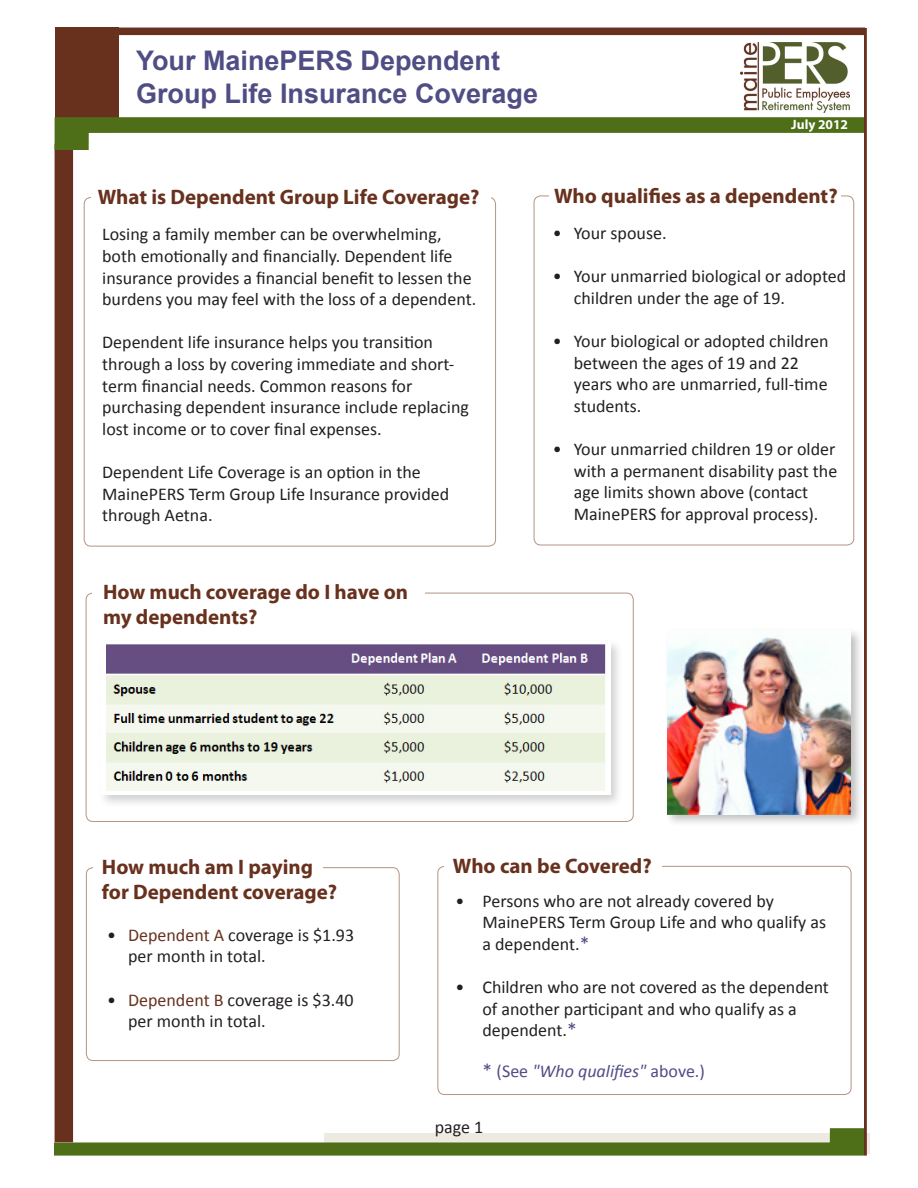
<style>
.page{position:relative;width:918px;height:1188px;background:#fff}
.page>*{position:absolute;margin:0;border:0;box-sizing:border-box;transform-origin:0 0}
.t1{font:700 27px/33px "Arial";color:#504d85}
.Headline{font:700 21px/25.2px "Myriad Pro";color:#68311e}
.t2{font:18px/21.6px "Calibri";color:#231f20}
.t3{font:italic 18px "Calibri";color:#504d85}
.t4{font:700 13.5px "Myriad Pro";color:#fff}
.s1{color:#68311e}
.s2{font-size:19.5px;color:#504d85}
.s3{font-style:normal;font-size:19.5px}
.s4{font-style:normal}
</style>
<div class="page">
<div style="left:55px;top:27px;width:63px;height:93px;background:#68311e"></div>
<svg style="left:54px;top:1128px;width:810px;height:28px"></svg>
<div style="left:55px;top:144px;width:18px;height:998px;background:#68311e"></div>
<svg style="left:55px;top:117px;width:809px;height:33px"></svg>
<hr style="left:864px;top:28px;width:3px;height:1128px;background:#68311e">
<div style="left:92px;top:28px;width:773px;height:7px;background:#68311e"></div>
<img style="left:741px;top:42px;width:108px;height:71px">
<div style="left:438px;top:866px;width:413px;height:229px;border:1px solid #b39482;border-radius:7px"></div>
<div style="left:444px;top:864px;width:218px;height:13px;background:#fff"></div>
<div style="left:86px;top:867px;width:313px;height:194px;border:1px solid #b39482;border-radius:7px"></div>
<div style="left:93px;top:863px;width:230px;height:13px;background:#fff"></div>
<div style="left:98px;top:638px;width:531px;height:176px;background:#231f20;opacity:.21"></div>
<img style="left:101px;top:641px;width:509px;height:154px">
<div style="left:664px;top:627px;width:206px;height:206px;background:#231f20;opacity:.29"></div>
<img style="left:667px;top:631px;width:184px;height:183px">
<p class="t1" style="left:136px;top:44px;width:404px">Your MainePERS Dependent<br>Group Life Insurance Coverage</p>
<p class="t4" style="left:791px;top:116px;width:58px">July 2012</p>
<p class="Headline" style="left:98px;top:184px;width:383px">What is Dependent Group Life Coverage?</p>
<p class="t2" style="left:102px;top:224px;width:376px">Losing a family member can be overwhelming, both emotionally and financially. Dependent life insurance provides a financial benefit to lessen the burdens you may feel with the loss of a dependent.</p>
<p class="t2" style="left:102px;top:332px;width:368px">Dependent life insurance helps you transition through a loss by covering immediate and short&shy;term financial needs. Common reasons for purchasing dependent insurance include replacing lost income or to cover final expenses.</p>
<p class="t2" style="left:102px;top:461px;width:349px">Dependent Life Coverage is an option in the<br>MainePERS Term Group Life Insurance provided through Aetna.</p>
<p class="Headline" style="left:554px;top:183px;width:285px">Who qualifies as a dependent?</p>
<p class="t2" style="left:553px;top:222px;width:115px">• Your spouse.</p>
<p class="t2" style="left:574px;top:266px;width:274px;text-indent:-21px">• Your unmarried biological or adopted children under the age of 19.</p>
<p class="t2" style="left:574px;top:330px;width:256px;text-indent:-21px">• Your biological or adopted children between the ages of 19 and 22 years who are unmarried, full-time students.</p>
<p class="t2" style="left:574px;top:438px;width:265px;text-indent:-21px">• Your unmarried children 19 or older with a permanent disability past the age limits shown above (contact MainePERS for approval process).</p>
<p class="Headline" style="left:103px;top:578px;width:307px">How much coverage do I have on my dependents?</p>
<p class="Headline" style="left:102px;top:854px;width:237px">How much am I paying for Dependent coverage?</p>
<p class="t2" style="left:128px;top:924px;width:228px;text-indent:-21px">• <span class="s1">Dependent A</span> coverage is $1.93 per month in total.</p>
<p class="t2" style="left:128px;top:989px;width:227px;text-indent:-21px">• <span class="s1">Dependent B</span> coverage is $3.40 per month in total.</p>
<p class="Headline" style="left:453px;top:853px;width:200px">Who can be Covered?</p>
<p class="t2" style="left:483px;top:890px;width:345px;text-indent:-27px">• Persons who are not already covered by<br>MainePERS Term Group Life and who qualify as a dependent.<span class="s2">*</span></p>
<p class="t2" style="left:483px;top:976px;width:348px;text-indent:-27px">• Children who are not covered as the dependent of another participant and who qualify as a dependent.<span class="s2">*</span></p>
<p class="t3" style="left:483px;top:1059px;width:224px"><span class="s3">*</span> <span class="s4">(See</span> "Who qualifies" <span class="s4">above.)</span></p>
<p class="t2" style="left:435px;top:1116px;width:50px">page 1</p>
</div>
